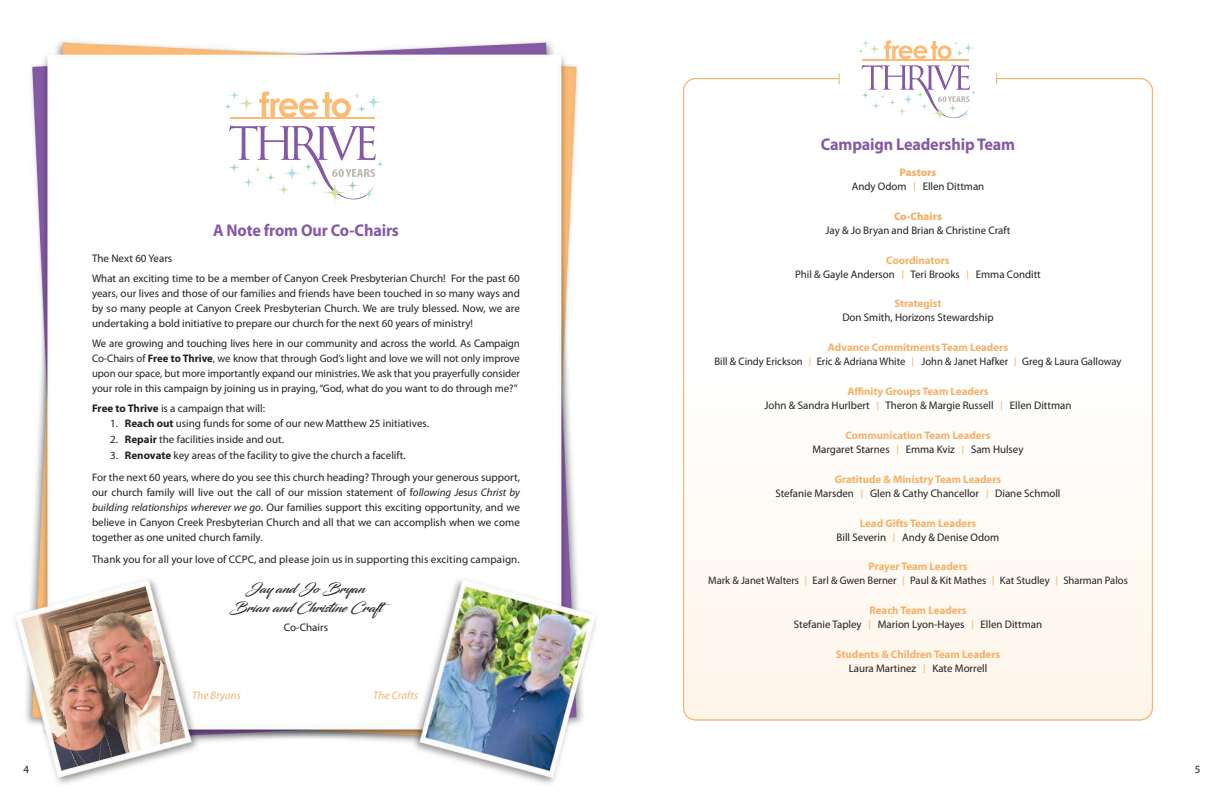
<style>
.page{position:relative;width:1224px;height:792px;background:#fff}
.page>*{position:absolute;margin:0;border:0;box-sizing:border-box;transform-origin:0 0}
.t1{font:700 17px "Myriad Pro";letter-spacing:-.01em;color:#845aa5;scale:.95 1}
.t2{font:13px "Blacksword";color:#231f20;scale:1.1 1}
.t3{font:11px/14px "Myriad Pro";color:#231f20;text-align:center}
.t4{font:700 11px/14px "Myriad Pro";color:#f4b067;text-align:center}
.t5{font:italic 11px "Myriad Pro";letter-spacing:.01em;color:#f4b067}
.t6{font:10.9px/15px "Myriad Pro";color:#231f20;text-align:justify}
.s1{font-weight:700}
.s2{font-style:italic}
.s3{font-weight:900;color:#f4b067}
.s4{font-weight:600;font-size:9px;color:#f4b067}
.s5{font-weight:700;color:#f4b067}
.s6{font-weight:400;color:#231f20}
.s7{font-weight:600;font-size:9px}
</style>
<div class="page">
<img style="left:15px;top:40px;width:1138px;height:744px">
<svg style="left:684px;top:79px;width:468px;height:641px"></svg>
<svg style="left:259px;top:91px;width:92px;height:26px"></svg>
<hr style="left:230px;top:117px;width:145px;height:2px;background:#fcbb74">
<svg style="left:229px;top:126px;width:147px;height:77px"></svg>
<svg style="left:320px;top:178px;width:30px;height:29px"></svg>
<svg style="left:226px;top:160px;width:16px;height:16px"></svg>
<svg style="left:344px;top:177px;width:17px;height:17px"></svg>
<svg style="left:307px;top:176px;width:14px;height:14px"></svg>
<svg style="left:236px;top:92px;width:22px;height:22px"></svg>
<svg style="left:361px;top:186px;width:16px;height:16px"></svg>
<svg style="left:240px;top:174px;width:17px;height:17px"></svg>
<svg style="left:264px;top:170px;width:14px;height:14px"></svg>
<svg style="left:275px;top:181px;width:18px;height:18px"></svg>
<svg style="left:281px;top:162px;width:22px;height:23px"></svg>
<svg style="left:222px;top:101px;width:12px;height:12px"></svg>
<svg style="left:227px;top:88px;width:15px;height:15px"></svg>
<svg style="left:354px;top:102px;width:15px;height:14px"></svg>
<svg style="left:302px;top:160px;width:13px;height:14px"></svg>
<svg style="left:362px;top:91px;width:23px;height:22px"></svg>
<svg style="left:352px;top:91px;width:10px;height:10px"></svg>
<svg style="left:252px;top:164px;width:11px;height:11px"></svg>
<svg style="left:375px;top:159px;width:11px;height:11px"></svg>
<svg style="left:884px;top:40px;width:68px;height:19px"></svg>
<hr style="left:863px;top:59px;width:106px;height:1px;background:#fcbb74">
<svg style="left:862px;top:65px;width:108px;height:55px"></svg>
<svg style="left:929px;top:103px;width:22px;height:21px"></svg>
<svg style="left:859px;top:89px;width:12px;height:12px"></svg>
<svg style="left:946px;top:102px;width:13px;height:12px"></svg>
<svg style="left:919px;top:101px;width:11px;height:11px"></svg>
<svg style="left:867px;top:41px;width:16px;height:16px"></svg>
<svg style="left:959px;top:109px;width:12px;height:11px"></svg>
<svg style="left:870px;top:100px;width:12px;height:12px"></svg>
<svg style="left:887px;top:97px;width:11px;height:10px"></svg>
<svg style="left:896px;top:105px;width:13px;height:13px"></svg>
<svg style="left:900px;top:91px;width:17px;height:16px"></svg>
<svg style="left:857px;top:47px;width:8px;height:9px"></svg>
<svg style="left:860px;top:38px;width:11px;height:10px"></svg>
<svg style="left:954px;top:48px;width:11px;height:10px"></svg>
<svg style="left:915px;top:90px;width:10px;height:10px"></svg>
<svg style="left:960px;top:40px;width:17px;height:16px"></svg>
<svg style="left:953px;top:40px;width:7px;height:7px"></svg>
<svg style="left:879px;top:93px;width:8px;height:7px"></svg>
<svg style="left:969px;top:89px;width:8px;height:8px"></svg>
<p class="t1" style="left:213px;top:221px;width:197px">A Note from Our Co-Chairs</p>
<p class="t3" style="left:92px;top:251px;width:82px">The Next 60 Years</p>
<p class="t3" style="left:92px;top:271px;width:429px;line-height:15px;text-align:justify">What an exciting time to be a member of Canyon Creek Presbyterian Church! For the past 60 years, our lives and those of our families and friends have been touched in so many ways and by so many people at Canyon Creek Presbyterian Church. We are truly blessed. Now, we are undertaking a bold initiative to prepare our church for the next 60 years of ministry!</p>
<p class="t3" style="left:92px;top:336px;width:429px">We are growing and touching lives here in our community and across the world. As Campaign</p>
<p class="t6" style="left:92px;top:351px;width:429px">Co-Chairs of <span class="s1">Free to Thrive</span>, we know that through God’s light and love we will not only improve upon our space, but more importantly expand our ministries. We ask that you prayerfully consider your role in this campaign by joining us in praying, “God, what do you want to do through me?”</p>
<p class="t3" style="left:92px;top:401px;width:175px"><span class="s1">Free to Thrive</span> is a campaign that will:</p>
<p class="t3" style="left:110px;top:417px;width:321px">1. <span class="s1">Reach out</span> using funds for some of our new Matthew 25 initiatives.</p>
<p class="t3" style="left:110px;top:433px;width:175px">2. <span class="s1">Repair</span> the facilities inside and out.</p>
<p class="t3" style="left:110px;top:448px;width:297px">3. <span class="s1">Renovate</span> key areas of the facility to give the church a facelift.</p>
<p class="t3" style="left:92px;top:470px;width:429px;line-height:15px;text-align:justify">For the next 60 years, where do you see this church heading? Through your generous support, our church family will live out the call of our mission statement of f<span class="s2">ollowing Jesus Christ by building relationships wherever we go</span>. Our families support this exciting opportunity, and we believe in Canyon Creek Presbyterian Church and all that we can accomplish when we come together as one united church family.</p>
<p class="t3" style="left:92px;top:553px;width:429px">Thank you for all your love of CCPC, and please join us in supporting this exciting campaign.</p>
<p class="t2" style="left:247px;top:581px;width:109px">Jay and Jo Bryan</p>
<p class="t2" style="left:230px;top:600px;width:149px">Brian and Christine Craft</p>
<p class="t3" style="left:284px;top:620px;width:46px">Co-Chairs</p>
<p class="t5" style="left:192px;top:689px;width:50px">The Bryans</p>
<p class="t5" style="left:373px;top:689px;width:47px">The Crafts</p>
<p class="t1" style="left:821px;top:135px;width:206px">Campaign Leadership Team</p>
<p class="t3" style="left:852px;top:165px;width:134px"><span class="s3">Pastors<br></span>Andy Odom <span class="s4">|</span> Ellen Dittman</p>
<p class="t3" style="left:826px;top:209px;width:186px"><span class="s3">Co-Chairs<br></span>Jay &amp; Jo Bryan and Brian &amp; Christine Craft</p>
<p class="t3" style="left:795px;top:253px;width:247px"><span class="s5">Coordinators<br></span>Phil &amp; Gayle Anderson <span class="s4">|</span> Teri Brooks <span class="s4">|</span> Emma Conditt</p>
<p class="t3" style="left:842px;top:297px;width:153px"><span class="s5">Strategist<br></span>Don Smith, Horizons Stewardship</p>
<p class="t4" style="left:828px;top:341px;width:182px">Advance Commitments Team Leaders</p>
<p class="t6" style="left:715px;top:354px;width:408px">Bill &amp; Cindy Erickson <span class="s4">|</span> Eric &amp; Adriana White <span class="s4">|</span> John &amp; Janet Hafker <span class="s4">|</span> Greg &amp; Laura Galloway</p>
<p class="t3" style="left:765px;top:385px;width:308px"><span class="s5">Affinity Groups Team Leaders<br></span>John &amp; Sandra Hurlbert <span class="s4">|</span> Theron &amp; Margie Russell <span class="s4">|</span> Ellen Dittman</p>
<p class="t3" style="left:812px;top:428px;width:213px"><span class="s5">Communication Team Leaders<br></span>Margaret Starnes <span class="s4">|</span> Emma Kviz <span class="s4">|</span> Sam Hulsey</p>
<p class="t3" style="left:775px;top:472px;width:287px"><span class="s5">Gratitude &amp; Ministry Team Leaders<br></span>Stefanie Marsden <span class="s4">|</span> Glen &amp; Cathy Chancellor <span class="s4">|</span> Diane Schmoll</p>
<p class="t3" style="left:837px;top:516px;width:164px"><span class="s5">Lead Gifts Team Leaders<br></span>Bill Severin <span class="s4">|</span> Andy &amp; Denise Odom</p>
<p class="t4" style="left:868px;top:560px;width:101px">Prayer Team Leaders</p>
<p class="t6" style="left:708px;top:574px;width:421px">Mark &amp; Janet Walters <span class="s4">|</span> Earl &amp; Gwen Berner <span class="s4">|</span> Paul &amp; Kit Mathes <span class="s4">|</span> Kat Studley <span class="s4">|</span> Sharman Palos</p>
<p class="t3" style="left:794px;top:604px;width:250px"><span class="s5">Reach Team Leaders<br></span>Stefanie Tapley <span class="s4">|</span> Marion Lyon-Hayes <span class="s4">|</span> Ellen Dittman</p>
<p class="t4" style="left:836px;top:648px;width:166px">Students &amp; Children Team Leaders<br><span class="s6">Laura Martinez</span> <span class="s7">|</span> <span class="s6">Kate Morrell</span></p>
<p class="t3" style="left:23px;top:762px;width:7px">4</p>
<p class="t3" style="left:1195px;top:762px;width:7px">5</p>
</div>
